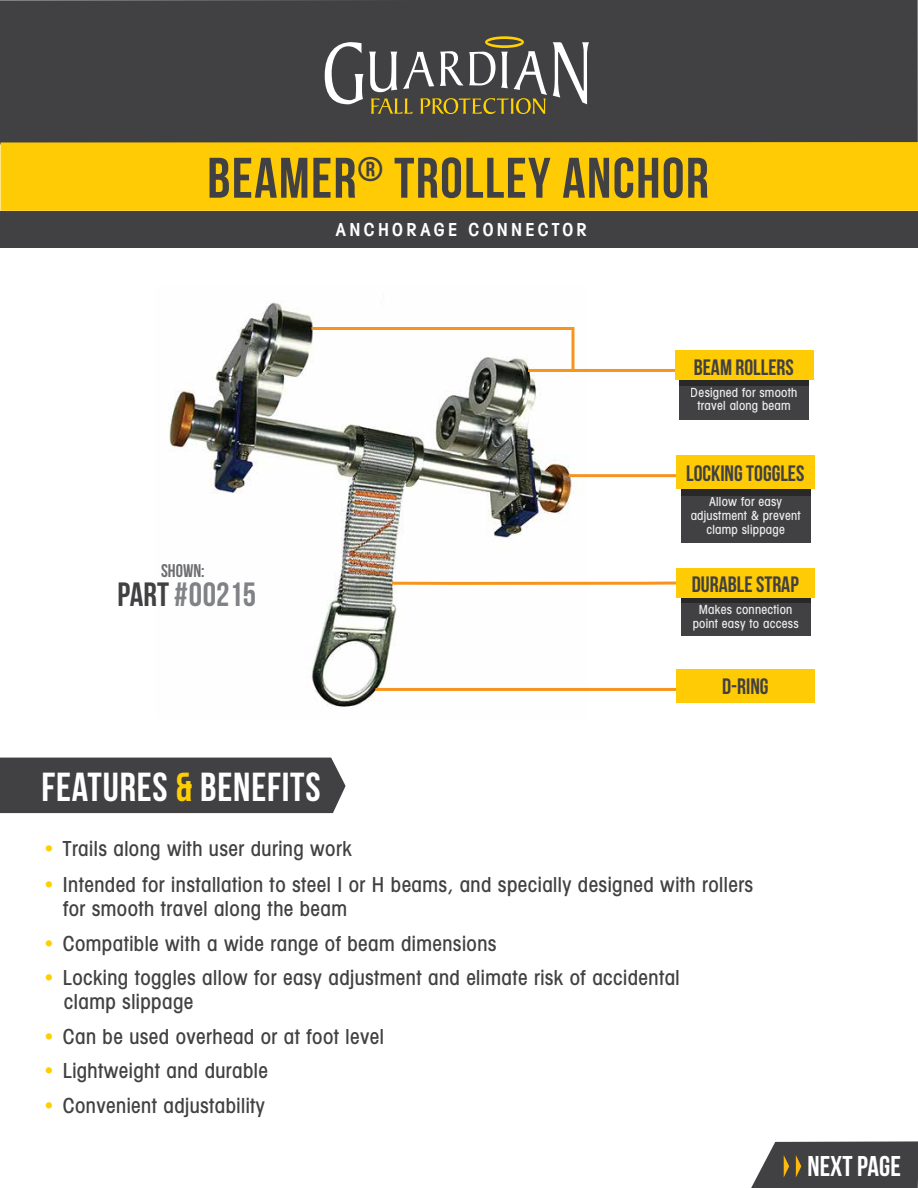
<style>
.page{position:relative;width:918px;height:1188px;background:#fff}
.page>*{position:absolute;margin:0;border:0;box-sizing:border-box;transform-origin:0 0}
.t1{font:700 57px "Bebas Neue";letter-spacing:.025em;color:#414042}
.t2{font:700 40.5px "Bebas Neue";letter-spacing:.02em;color:#fff}
.t3{font:700 33.6px "Bebas Neue";color:#808285}
.t4{font:700 28.5px "Bebas Neue";color:#fff}
.t5{font:500 condensed 22.5px/24px "Avant Gard EF";letter-spacing:.02em;color:#414042}
.t6{font:700 22.2px "Bebas Neue";color:#414042}
.t7{font:600 condensed 19.5px "Avant Gard EF";letter-spacing:.17em;color:#fff}
.t8{font:700 18.3px "Bebas Neue";color:#6d6e71}
.t9{font:500 condensed 13.65px/13.6px "Avant Gard EF";letter-spacing:.02em;color:#fff;text-align:center}
.s1{color:#414042}
.s2{color:#ffce02}
</style>
<div class="page">
<div style="left:0;top:0;width:918px;height:145px;background:#414042"></div>
<div style="left:1px;top:142px;width:917px;height:69px;background:#ffcb05"></div>
<svg style="left:553px;top:42px;width:36px;height:62px"></svg>
<svg style="left:325px;top:36px;width:222px;height:78px"></svg>
<div style="left:0;top:211px;width:918px;height:36px;background:#414042"></div>
<img style="left:169px;top:302px;width:418px;height:405px">
<svg style="left:751px;top:1141px;width:167px;height:47px"></svg>
<div style="left:0;top:758px;width:346px;height:55px;background:#414042"></div>
<hr style="left:528px;top:369px;width:177px;height:3px;background:#f7941e">
<div style="left:680px;top:362px;width:129px;height:58px;background:#414042"></div>
<div style="left:679px;top:377px;width:130px;height:8px;background:#282827"></div>
<div style="left:675px;top:350px;width:139px;height:30px;background:#ffcb05"></div>
<div style="left:681px;top:486px;width:130px;height:57px;background:#414042"></div>
<div style="left:681px;top:487px;width:130px;height:8px;background:#282827"></div>
<hr style="left:569px;top:474px;width:140px;height:3px;background:#f7941e">
<div style="left:676px;top:455px;width:139px;height:34px;background:#ffcb05"></div>
<svg style="left:389px;top:580px;width:287px;height:6px"></svg>
<div style="left:681px;top:580px;width:130px;height:56px;background:#414042"></div>
<svg style="left:681px;top:597px;width:130px;height:6px"></svg>
<div style="left:676px;top:568px;width:139px;height:29px;background:#ffcb05"></div>
<hr style="left:376px;top:688px;width:333px;height:3px;background:#f7941e">
<div style="left:676px;top:669px;width:139px;height:33px;background:#ffcb05"></div>
<svg style="left:308px;top:326px;width:268px;height:47px"></svg>
<h1 class="t1" style="left:207px;top:147px;width:503px">BEAMER<sup>®</sup> TROLLEY ANCHOR</h1>
<p class="t7" style="left:336px;top:218px;width:252px">ANCHORAGE CONNECTOR</p>
<p class="t6" style="left:694px;top:355px;width:102px">BEAM ROLLERS</p>
<p class="t9" style="left:691px;top:385px;width:108px">Designed for smooth travel along beam</p>
<p class="t6" style="left:686px;top:462px;width:120px">LOCKING TOGGLES</p>
<p class="t8" style="left:161px;top:561px;width:45px">SHOWN:</p>
<h3 class="t3" style="left:117px;top:576px;width:140px"><span class="s1">PART</span> #00215</h3>
<p class="t9" style="left:691px;top:495px;width:112px">Allow for easy adjustment &amp; prevent clamp slippage</p>
<p class="t6" style="left:692px;top:572px;width:108px">DURABLE STRAP</p>
<p class="t9" style="left:703px;top:600px;width:90px">Increases interior spring life</p>
<p class="t9" style="left:693px;top:603px;width:108px">Makes connection point easy to access</p>
<p class="t6" style="left:722px;top:674px;width:48px">D-RING</p>
<h2 class="t2" style="left:41px;top:765px;width:281px">FEATURES <span class="s2">&amp;</span> BENEFITS</h2>
<p class="t5" style="left:41px;top:837px;width:312px"><span class="s2">•</span> Trails along with user during work</p>
<p class="t5" style="left:63px;top:873px;width:692px;text-indent:-22px"><span class="s2">•</span> Intended for installation to steel I or H beams, and specially designed with rollers for smooth travel along the beam</p>
<p class="t5" style="left:41px;top:932px;width:457px"><span class="s2">•</span> Compatible with a wide range of beam dimensions</p>
<p class="t5" style="left:64px;top:966px;width:617px;text-indent:-22px"><span class="s2">•</span> Locking toggles allow for easy adjustment and elimate risk of accidental clamp slippage</p>
<p class="t5" style="left:41px;top:1025px;width:344px"><span class="s2">•</span> Can be used overhead or at foot level</p>
<p class="t5" style="left:41px;top:1059px;width:228px"><span class="s2">•</span> Lightweight and durable</p>
<p class="t5" style="left:41px;top:1094px;width:225px"><span class="s2">•</span> Convenient adjustability</p>
<p class="t4" style="left:808px;top:1151px;width:95px">NEXT PAGE</p>
</div>
